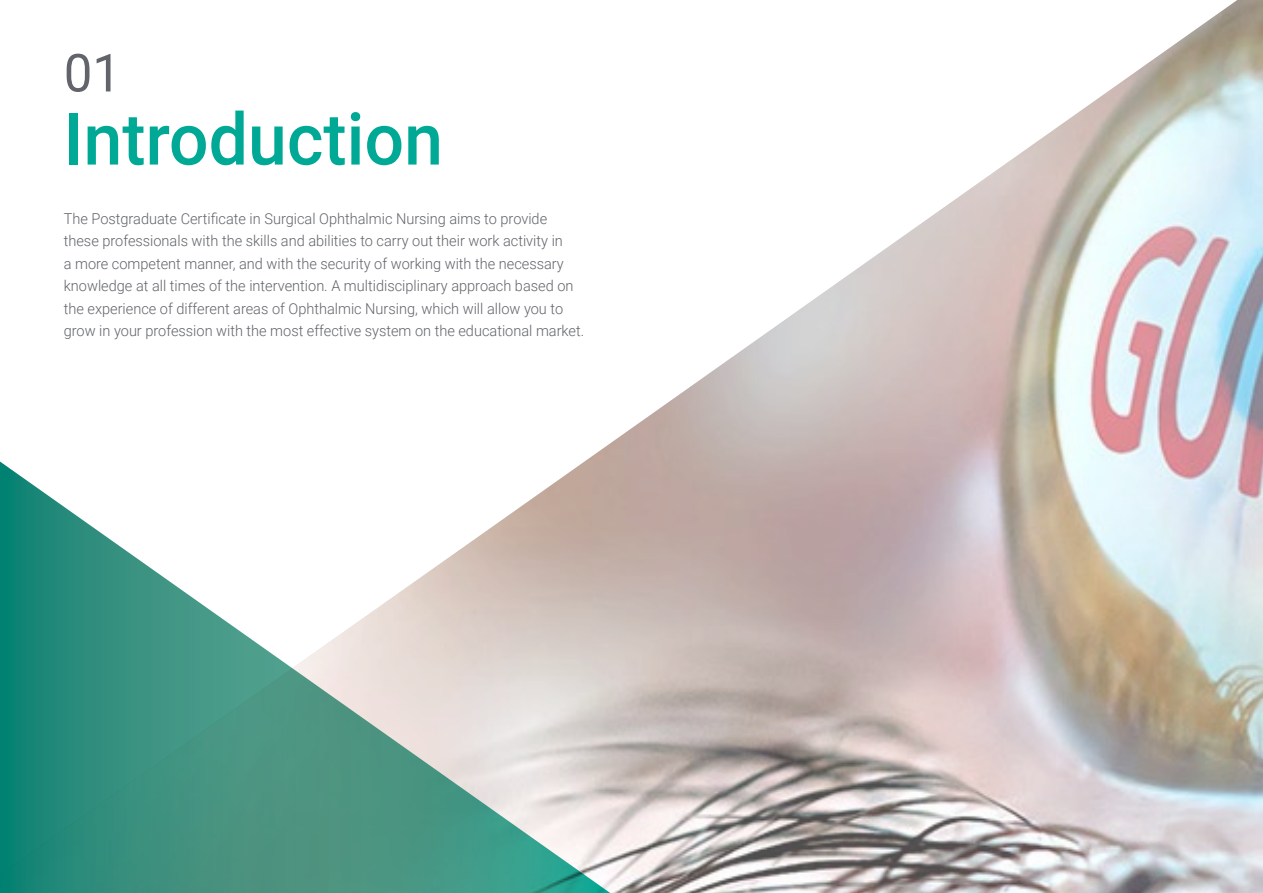
<style>
.page{position:relative;width:1263px;height:893px;background:#fff}
.page>*{position:absolute;margin:0;border:0;box-sizing:border-box;transform-origin:0 0}
.t1{font:500 72px "Roboto";color:#00a996}
.t2{font:52.5px "Roboto";color:#61646a}
.t3{font:300 15px/22.5px "Roboto";color:#61646a}
</style>
<div class="page">
<img style="left:607px;top:0;width:656px;height:893px">
<svg style="left:0;top:446px;width:640px;height:447px"></svg>
<h2 class="t2" style="left:64px;top:36px;width:59px">01</h2>
<h1 class="t1" style="left:64px;top:89px;width:381px">Introduction</h1>
<p class="t3" style="left:64px;top:207px;width:522px">The Postgraduate Certificate in Surgical Ophthalmic Nursing aims to provide these professionals with the skills and abilities to carry out their work activity in<br>a more competent manner, and with the security of working with the necessary knowledge at all times of the intervention. A multidisciplinary approach based on the experience of different areas of Ophthalmic Nursing, which will allow you to grow in your profession with the most effective system on the educational market.</p>
</div>
